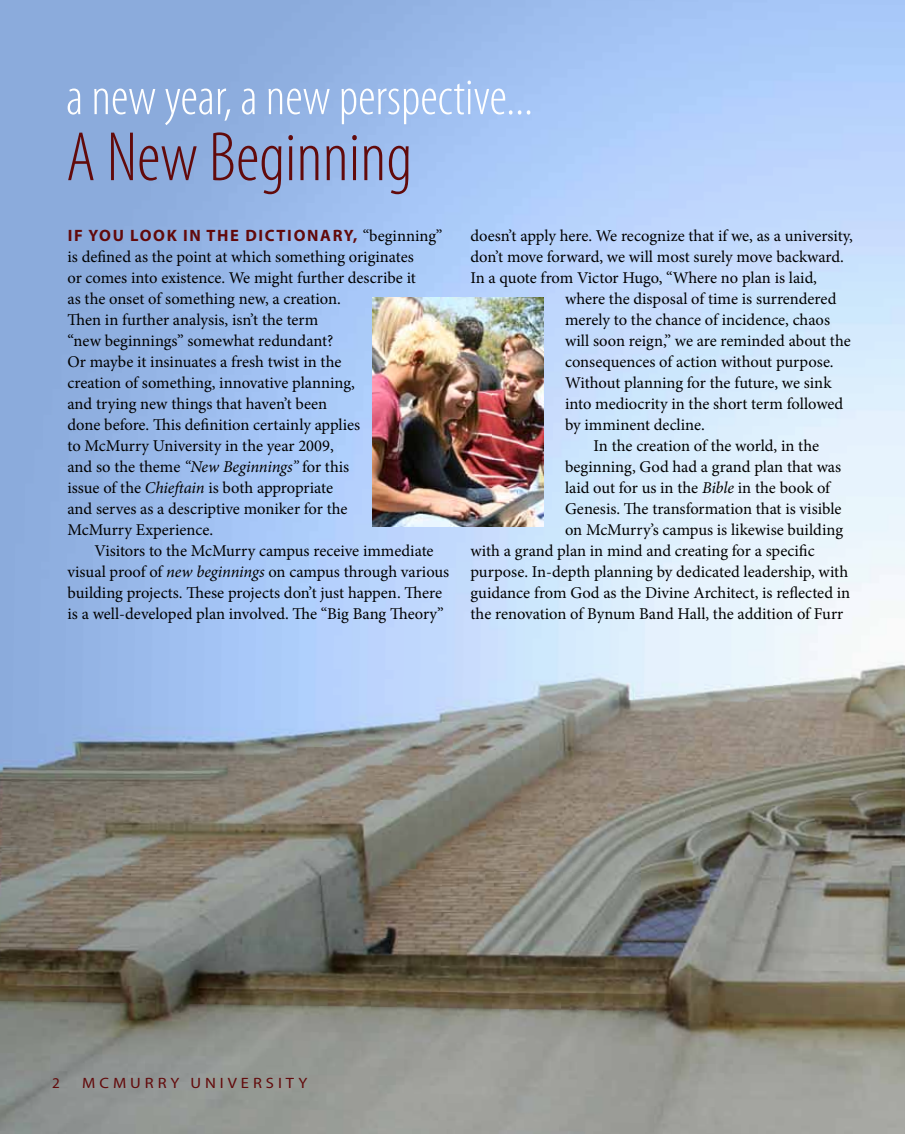
<style>
.page{position:relative;width:905px;height:1134px;background:#fff}
.page>*{position:absolute;margin:0;border:0;box-sizing:border-box;transform-origin:0 0}
.t1{font:300 condensed 70.5px "Myriad Pro";color:#620a0b}
.t2{font:300 condensed 52.5px "Myriad Pro";color:#fff}
.t3{font:16.5px/21px "Minion Pro";color:#000}
.t4{font:700 16.5px "Myriad Pro";letter-spacing:.105em;color:#620a0b}
.t5{font:15px "Myriad Pro";color:#620a0b;scale:1.1 1}
.t6{font:15px "Myriad Pro";color:#620a0b}
.s1{font-family:"Myriad Pro";font-weight:700;color:#620a0b}
.s2{font-style:italic}
</style>
<div class="page">
<img style="left:0;top:0;width:904px;height:1134px">
<img style="left:372px;top:298px;width:171px;height:228px">
<h2 class="t2" style="left:66px;top:66px;width:468px">a new year, a new perspective...</h2>
<h1 class="t1" style="left:66px;top:115px;width:348px">A New Beginning</h1>
<p class="t3" style="left:67px;top:225px;width:376px;text-indent:265px"><span class="s1">RY,</span> “beginning” is defined as the point at which something originates<br>or comes into existence. We might further describe it<br>as the onset of something new, a creation.<br>Then in further analysis, isn’t the term<br>“new beginnings” somewhat redundant?<br>Or maybe it insinuates a fresh twist in the<br>creation of something, innovative planning,<br>and trying new things that haven’t been<br>done before. This definition certainly applies<br>to McMurry University in the year 2009,<br>and so the theme <span class="s2">“New Beginnings”</span> for this<br>issue of the <span class="s2">Chieftain</span> is both appropriate<br>and serves as a descriptive moniker for the<br>McMurry Experience.</p>
<p class="t3" style="left:67px;top:540px;width:383px;text-indent:27px">Visitors to the McMurry campus receive immediate visual proof of <span class="s2">new beginnings</span> on campus through various building projects. These projects don’t just happen. There is a well-developed plan involved. The “Big Bang Theory”</p>
<p class="t4" style="left:68px;top:225px;width:75px">IF YOU LOO</p>
<p class="t4" style="left:167px;top:225px;width:122px">K IN THEDICTIONA</p>
<p class="t3" style="left:470px;top:225px;width:384px">doesn’t apply here. We recognize that if we, as a university,</p>
<p class="t3" style="left:470px;top:246px;width:375px">don’t move forward, we will most surely move backward.</p>
<p class="t3" style="left:470px;top:267px;width:348px">In a quote from Victor Hugo, “Where no plan is laid,</p>
<p class="t3" style="left:565px;top:288px;width:273px">where the disposal of time is surrendered</p>
<p class="t3" style="left:565px;top:309px;width:266px">merely to the chance of incidence, chaos</p>
<p class="t3" style="left:565px;top:330px;width:287px">will soon reign,” we are reminded about the</p>
<p class="t3" style="left:565px;top:351px;width:270px">consequences of action without purpose.</p>
<p class="t3" style="left:565px;top:372px;width:268px">Without planning for the future, we sink</p>
<p class="t3" style="left:565px;top:393px;width:280px">into mediocrity in the short term followed</p>
<p class="t3" style="left:565px;top:414px;width:141px">by imminent decline.</p>
<p class="t3" style="left:593px;top:435px;width:227px">In the creation of the world, in the</p>
<p class="t3" style="left:565px;top:456px;width:278px">beginning, God had a grand plan that was</p>
<p class="t3" style="left:565px;top:477px;width:266px">laid out for us in the <span class="s2">Bible</span> in the book of</p>
<p class="t3" style="left:565px;top:498px;width:278px">Genesis. The transformation that is visible</p>
<p class="t3" style="left:565px;top:519px;width:279px">on McMurry’s campus is likewise building</p>
<p class="t3" style="left:470px;top:540px;width:346px">with a grand plan in mind and creating for a specific</p>
<p class="t3" style="left:470px;top:561px;width:379px">purpose. In-depth planning by dedicated leadership, with</p>
<p class="t3" style="left:470px;top:582px;width:381px">guidance from God as the Divine Architect, is reflected in</p>
<p class="t3" style="left:470px;top:603px;width:374px">the renovation of Bynum Band Hall, the addition of Furr</p>
<p class="t6" style="left:52px;top:1073px;width:9px">2</p>
<p class="t5" style="left:82px;top:1073px;width:56px">MC MURR</p>
<p class="t5" style="left:170px;top:1073px;width:43px">Y UNIVERSIT</p>
<p class="t5" style="left:298px;top:1073px;width:10px">Y</p>
</div>
